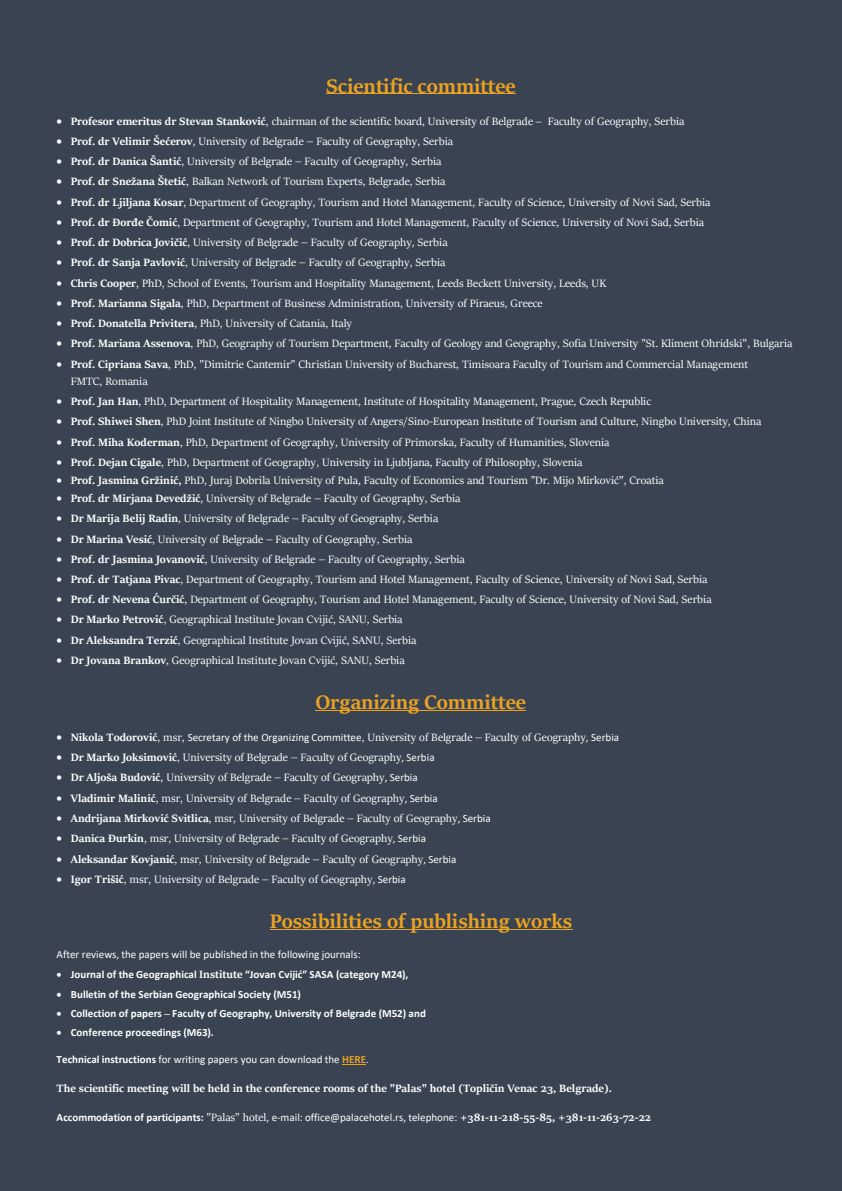
<style>
.page{position:relative;width:842px;height:1191px;background:#394352}
.page>*{position:absolute;margin:0;border:0;box-sizing:border-box;transform-origin:0 0}
.t1{font:700 22.1px "Sitka Display";color:#eba221}
.t2{font:12px/17.3px "Sitka Display";letter-spacing:-.005em;color:#fff}
.t3{font:700 12px "Sitka Display";color:#fff}
.t4{font:11px "Calibri";color:#fff}
.t5{font:700 11px "Calibri";color:#fff}
.s1{font-weight:700}
.s2{font-family:"Times New Roman"}
.s3{font-family:"Calibri";font-size:11px}
.s4{font-family:"Sitka Display";font-size:12px}
.s5{font-weight:700;color:#eba221}
.s6{font-family:"Sitka Display";font-weight:700;font-size:12px}
</style>
<div class="page">
<hr style="left:326px;top:94px;width:190px;height:1px;background:#eba221">
<hr style="left:316px;top:710px;width:210px;height:1px;background:#eba221">
<hr style="left:270px;top:929px;width:302px;height:1px;background:#eba221">
<svg style="left:342px;top:1064px;width:24px;height:1px"></svg>
<p class="t1" style="left:326px;top:70px;width:191px">Scientific committee</p>
<p class="t2" style="left:57px;top:112px;width:629px">• <span class="s1">Profesor emeritus dr Stevan Stanković</span>, chairman of the scientific board, University of Belgrade <span class="s2">‒</span> Faculty of Geography, Serbia</p>
<p class="t2" style="left:57px;top:132px;width:398px">• <span class="s1">Prof. dr Velimir Šećerov</span>, University of Belgrade − Faculty of Geography, Serbia</p>
<p class="t2" style="left:57px;top:152px;width:386px">• <span class="s1">Prof. dr Danica Šantić</span>, University of Belgrade − Faculty of Geography, Serbia</p>
<p class="t2" style="left:57px;top:172px;width:390px">• <span class="s1">Prof. dr Snežana Štetić</span>, Balkan Network of Tourism Experts, Belgrade, Serbia</p>
<p class="t2" style="left:57px;top:193px;width:655px">• <span class="s1">Prof. dr Ljiljana Kosar</span>, Department of Geography, Tourism and Hotel Management, Faculty of Science, University of Novi Sad, Serbia</p>
<p class="t2" style="left:57px;top:213px;width:649px">• <span class="s1">Prof. dr Đorđe Čomić</span>, Department of Geography, Tourism and Hotel Management, Faculty of Science, University of Novi Sad, Serbia</p>
<p class="t2" style="left:57px;top:233px;width:393px">• <span class="s1">Prof. dr Dobrica Jovičić</span>, University of Belgrade − Faculty of Geography, Serbia</p>
<p class="t2" style="left:57px;top:253px;width:390px">• <span class="s1">Prof. dr Sanja Pavlović</span>, University of Belgrade − Faculty of Geography, Serbia</p>
<p class="t2" style="left:57px;top:274px;width:551px">• <span class="s1">Chris Cooper</span>, PhD, School of Events, Tourism and Hospitality Management, Leeds Beckett University, Leeds, UK</p>
<p class="t2" style="left:57px;top:294px;width:488px">• <span class="s1">Prof. Marianna Sigala</span>, PhD, Department of Business Administration, University of Piraeus, Greece</p>
<p class="t2" style="left:57px;top:314px;width:297px">• <span class="s1">Prof. Donatella Privitera</span>, PhD, University of Catania, Italy</p>
<p class="t2" style="left:57px;top:334px;width:737px">• <span class="s1">Prof. Mariana Assenova</span>, PhD, Geography of Tourism Department, Faculty of Geology and Geography, Sofia University "St. Kliment Ohridski", Bulgaria</p>
<p class="t2" style="left:71px;top:355px;width:679px;text-indent:-14px">• <span class="s1">Prof. Cipriana Sava</span>, PhD, "Dimitrie Cantemir" Christian University of Bucharest, Timisoara Faculty of Tourism and Commercial Management<br>FMTC, Romania</p>
<p class="t2" style="left:57px;top:392px;width:596px">• <span class="s1">Prof. Jan Han</span>, PhD, Department of Hospitality Management, Institute of Hospitality Management, Prague, Czech Republic</p>
<p class="t2" style="left:57px;top:412px;width:706px">• <span class="s1">Prof. Shiwei Shen</span>, PhD Joint Institute of Ningbo University of Angers/Sino-European Institute of Tourism and Culture, Ningbo University, China</p>
<p class="t2" style="left:57px;top:433px;width:554px">• <span class="s1">Prof. Miha Koderman</span>, PhD, Department of Geography, University of Primorska, Faculty of Humanities, Slovenia</p>
<p class="t2" style="left:57px;top:453px;width:527px">• <span class="s1">Prof. Dejan Cigale</span>, PhD, Department of Geography, University in Ljubljana, Faculty of Philosophy, Slovenia</p>
<p class="t2" style="left:57px;top:471px;width:609px">• <span class="s1">Prof. Jasmina Gržinić,</span> PhD, Juraj Dobrila University of Pula, Faculty of Economics and Tourism ”Dr. Mijo Mirković<span class="s2">″</span>, Croatia</p>
<p class="t2" style="left:57px;top:489px;width:406px">• <span class="s1">Prof. dr Mirjana Devedžić</span>, University of Belgrade − Faculty of Geography, Serbia</p>
<p class="t2" style="left:57px;top:509px;width:383px">• <span class="s1">Dr Marija Belij Radin</span>, University of Belgrade − Faculty of Geography, Serbia</p>
<p class="t2" style="left:57px;top:529px;width:358px">• <span class="s1">Dr Marina Vesić</span>, University of Belgrade − Faculty of Geography, Serbia</p>
<p class="t2" style="left:57px;top:550px;width:410px">• <span class="s1">Prof. dr Jasmina Jovanović</span>, University of Belgrade − Faculty of Geography, Serbia</p>
<p class="t2" style="left:57px;top:570px;width:652px">• <span class="s1">Prof. dr Tatjana Pivac</span>, Department of Geography, Tourism and Hotel Management, Faculty of Science, University of Novi Sad, Serbia</p>
<p class="t2" style="left:57px;top:590px;width:657px">• <span class="s1">Prof. dr Nevena Ćurčić</span>, Department of Geography, Tourism and Hotel Management, Faculty of Science, University of Novi Sad, Serbia</p>
<p class="t2" style="left:57px;top:610px;width:347px">• <span class="s1">Dr Marko Petrović</span>, Geographical Institute Jovan Cvijić, SANU, Serbia</p>
<p class="t2" style="left:57px;top:631px;width:361px">• <span class="s1">Dr Aleksandra Terzić</span>, Geographical Institute Jovan Cvijić, SANU, Serbia</p>
<p class="t2" style="left:57px;top:651px;width:350px">• <span class="s1">Dr Jovana Brankov</span>, Geographical Institute Jovan Cvijić, SANU, Serbia</p>
<p class="t1" style="left:316px;top:686px;width:212px">Organizing Committee</p>
<p class="t2" style="left:57px;top:728px;width:564px">• <span class="s1">Nikola Todorović</span>, msr, <span class="s3">Secretary of the Organizing Committee</span>, University of Belgrade − Faculty of Geography<span class="s3">, Serbia</span></p>
<p class="t2" style="left:57px;top:748px;width:380px">• <span class="s1">Dr Marko Joksimović</span>, University of Belgrade − Faculty of Geography<span class="s3">, Serbia</span></p>
<p class="t2" style="left:57px;top:768px;width:363px">• <span class="s1">Dr Aljoša Budović</span>, University of Belgrade − Faculty of Geography<span class="s3">, Serbia</span></p>
<p class="t2" style="left:57px;top:789px;width:383px">• <span class="s1">Vladimir Malinić</span>, msr, University of Belgrade − Faculty of Geography<span class="s3">, Serbia</span></p>
<p class="t2" style="left:57px;top:809px;width:436px">• <span class="s1">Andrijana Mirković Svitlica</span>, msr, University of Belgrade − Faculty of Geography<span class="s3">, Serbia</span></p>
<p class="t2" style="left:57px;top:829px;width:371px">• <span class="s1">Danica Đurkin</span>, msr, University of Belgrade − Faculty of Geography<span class="s3">, Serbia</span></p>
<p class="t2" style="left:57px;top:849px;width:401px">• <span class="s1">Aleksandar Kovjanić</span>, msr, University of Belgrade − Faculty of Geography<span class="s3">, Serbia</span></p>
<p class="t2" style="left:57px;top:870px;width:351px">• <span class="s1">Igor Trišić</span>, msr, University of Belgrade − Faculty of Geography<span class="s3">, Serbia</span></p>
<p class="t1" style="left:270px;top:905px;width:304px">Possibilities of publishing works</p>
<p class="t4" style="left:57px;top:947px;width:306px">After reviews, the papers will be published in the following journals:</p>
<p class="t5" style="left:57px;top:967px;width:353px">• Journal of the Geographical <span class="s4">Institute</span> “Jovan Cvijić” SASA (category M24),</p>
<p class="t5" style="left:57px;top:986px;width:246px">• Bulletin of the Serbian Geographical Society (M51)</p>
<p class="t5" style="left:57px;top:1005px;width:371px">• Collection of papers <span class="s2">‒</span> Faculty of Geography, University of Belgrade (M52) and</p>
<p class="t5" style="left:57px;top:1024px;width:159px">• Conference proceedings (M63).</p>
<p class="t4" style="left:57px;top:1052px;width:314px"><span class="s1">Technical instructions</span> for writing papers you can download the <span class="s5">HERE</span>.</p>
<p class="t3" style="left:57px;top:1080px;width:557px">The scientific meeting will be held in the conference rooms of the "Palas" hotel (Topličin Venac 23, Belgrade).</p>
<p class="t4" style="left:57px;top:1110px;width:596px"><span class="s1">Accommodation of participants:</span> <span class="s4">"Palas" hotel</span>, e-mail: office@palacehotel.rs, telephone: <span class="s6">+381-11-218-55-85, +381-11-263-72-22</span></p>
</div>
